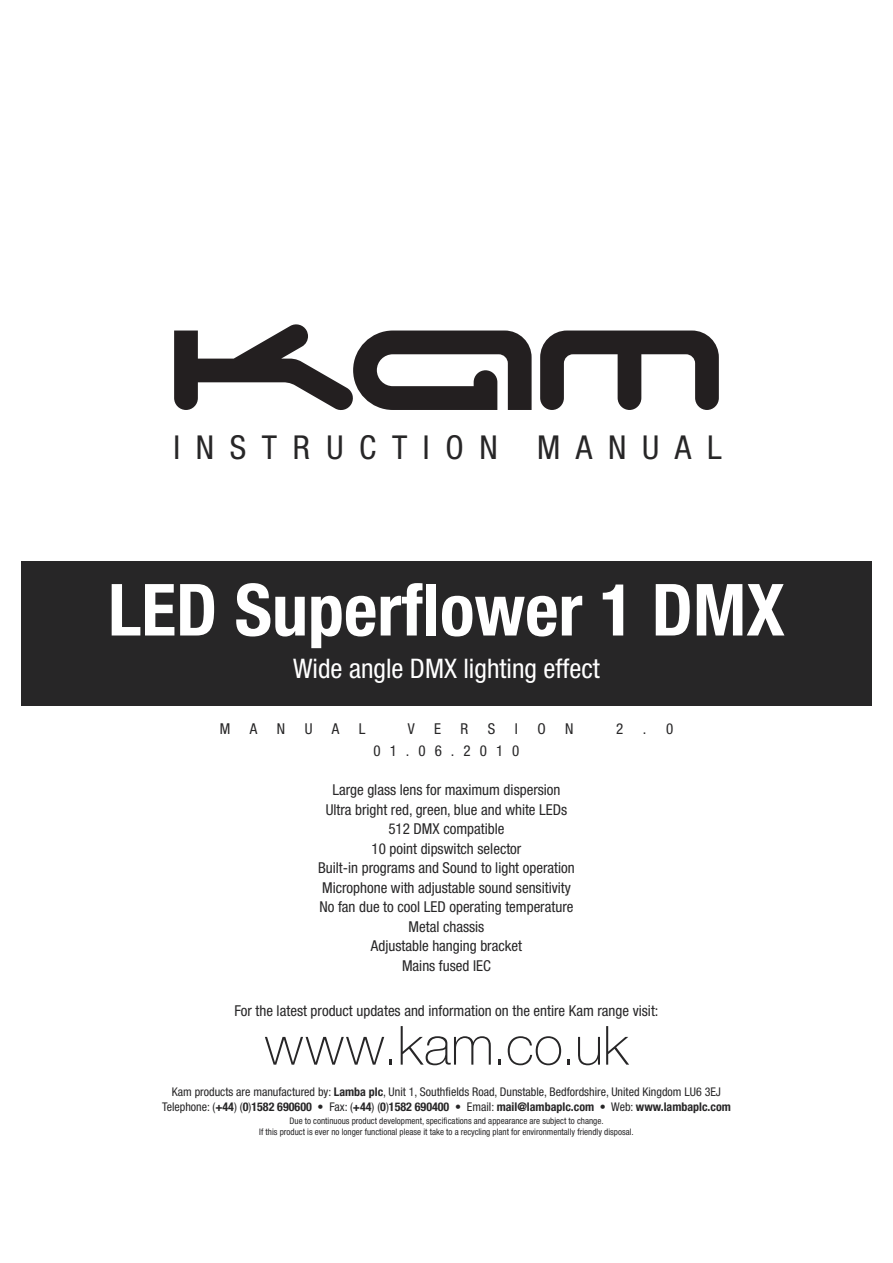
<style>
.page{position:relative;width:893px;height:1263px;background:#fff}
.page>*{position:absolute;margin:0;border:0;box-sizing:border-box;transform-origin:0 0}
.t1{font:700 condensed 72px "Helvetica Neue LT Std";color:#fff}
.t2{font:100 54px "Helvetica Neue LT Std";letter-spacing:.01em;color:#272627}
.t3{font:condensed 33px "Helvetica Neue LT Std";letter-spacing:.475em;color:#272627}
.t4{font:condensed 27px "Helvetica Neue LT Std";color:#fff}
.t5{font:condensed 15px/19.5px "Helvetica Neue LT Std";color:#272627;text-align:center}
.t6{font:condensed 12px/14.4px "Helvetica Neue LT Std";color:#272627;text-align:center}
.t7{font:condensed 9px/10.8px "Helvetica Neue LT Std";color:#272627;text-align:center}
.s1{font-weight:700}
</style>
<div class="page">
<svg style="left:540px;top:330px;width:179px;height:80px"></svg>
<svg style="left:174px;top:324px;width:358px;height:86px"></svg>
<div style="left:21px;top:561px;width:851px;height:145px;background:#272627"></div>
<h3 class="t3" style="left:173px;top:435px;width:550px">INSTRUCTION MANUAL</h3>
<h1 class="t1" style="left:108px;top:584px;width:678px">LED Superflower 1 DMX</h1>
<h3 class="t4" style="left:293px;top:658px;width:308px">Wide angle DMX lighting effect</h3>
<p class="t5" style="left:220px;top:720px;width:12px">M</p>
<p class="t5" style="left:250px;top:720px;width:9px">A</p>
<p class="t5" style="left:277px;top:720px;width:10px">N</p>
<p class="t5" style="left:305px;top:720px;width:9px">U</p>
<p class="t5" style="left:332px;top:720px;width:9px">A</p>
<p class="t5" style="left:359px;top:720px;width:8px">L</p>
<p class="t5" style="left:408px;top:720px;width:8px">V</p>
<p class="t5" style="left:434px;top:720px;width:8px">E</p>
<p class="t5" style="left:461px;top:720px;width:9px">R</p>
<p class="t5" style="left:488px;top:720px;width:9px">S</p>
<p class="t5" style="left:515px;top:720px;width:5px">I</p>
<p class="t5" style="left:537px;top:720px;width:10px">O</p>
<p class="t5" style="left:565px;top:720px;width:10px">N</p>
<p class="t5" style="left:616px;top:720px;width:9px">2</p>
<p class="t5" style="left:643px;top:720px;width:5px">.</p>
<p class="t5" style="left:666px;top:720px;width:9px">0</p>
<p class="t5" style="left:374px;top:742px;width:147px">01.06.2010</p>
<p class="t5" style="left:318px;top:781px;width:258px">Large glass lens for maximum dispersion<br>Ultra bright red, green, blue and white LEDs<br>512 DMX compatible<br>10 point dipswitch selector<br>Built-in programs and Sound to light operation<br>Microphone with adjustable sound sensitivity<br>No fan due to cool LED operating temperature<br>Metal chassis<br>Adjustable hanging bracket<br>Mains fused IEC</p>
<p class="t5" style="left:234px;top:1002px;width:425px">For the latest product updates and information on the entire Kam range visit:</p>
<h2 class="t2" style="left:265px;top:1026px;width:365px">www.kam.co.uk</h2>
<p class="t6" style="left:162px;top:1086px;width:570px">Kam products are manufactured by: <span class="s1">Lamba plc</span>, Unit 1, Southfields Road, Dunstable, Bedfordshire, United Kingdom LU6 3EJ<br>Telephone: (<span class="s1">+44</span>) (<span class="s1">0</span>)<span class="s1">1582 690600</span> • Fax: (<span class="s1">+44</span>) (<span class="s1">0</span>)<span class="s1">1582 690400</span> • Email: <span class="s1">mail@lambaplc.com</span> • Web: <span class="s1">www.lambaplc.com</span></p>
<p class="t7" style="left:259px;top:1116px;width:376px">Due to continuous product development, specifications and appearance are subject to change.<br>If this product is ever no longer functional please it take to a recycling plant for environmentally friendly disposal.</p>
</div>
